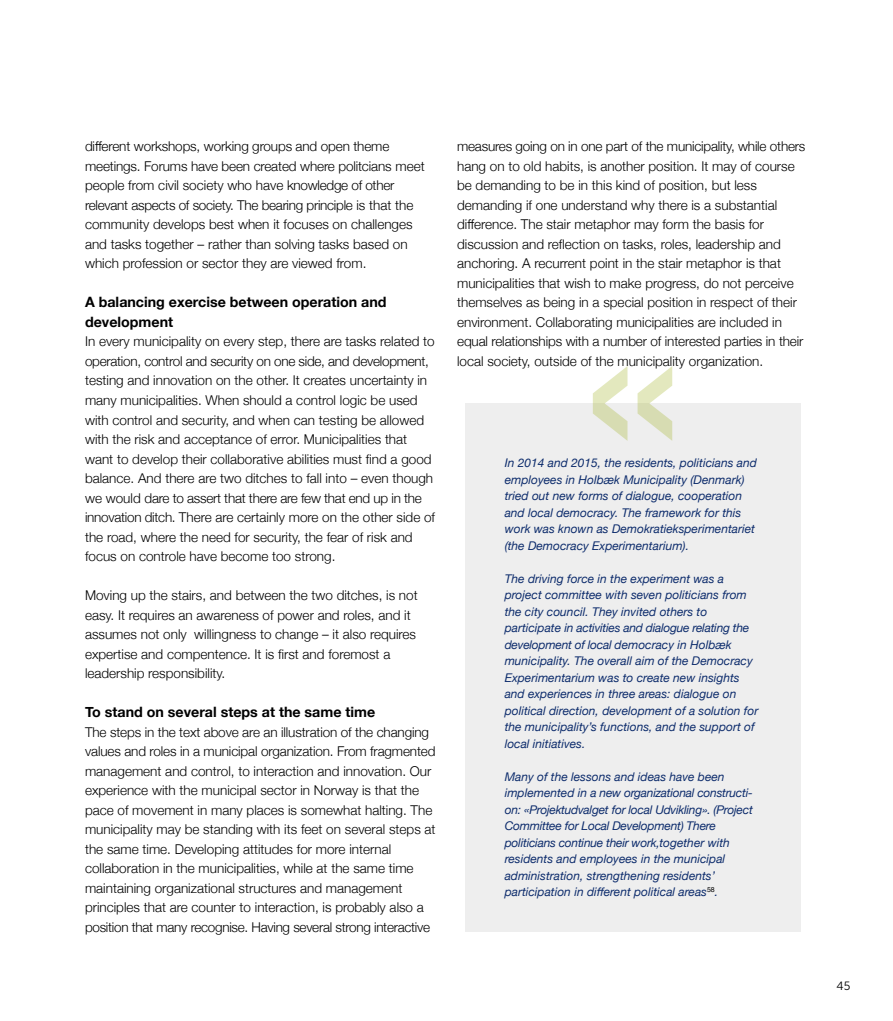
<style>
.page{position:relative;width:893px;height:1021px;background:#fff}
.page>*{position:absolute;margin:0;border:0;box-sizing:border-box;transform-origin:0 0}
.t1{font:700 14.25px/19.5px "Helvetica Neue";color:#000}
.t2{font:300 13.5px/19.5px "Helvetica Neue";color:#000}
.t3{font:italic 12px/16.5px "Helvetica Neue";color:#0d2c6c}
.t4{font:12px "Museo Sans 300";color:#000}
</style>
<div class="page">
<div style="left:465px;top:403px;width:335px;height:528px;background:#eee"></div>
<svg style="left:593px;top:366px;width:79px;height:75px"></svg>
<p class="t2" style="left:85px;top:136px;width:341px">different workshops, working groups and open theme meetings. Forums have been created where politcians meet people from civil society who have knowledge of other relevant aspects of society. The bearing principle is that the community develops best when it focuses on challenges and tasks together – rather than solving tasks based on which profession or sector they are viewed from.</p>
<p class="t1" style="left:85px;top:293px;width:303px">A balancing exercise between operation and development</p>
<p class="t2" style="left:85px;top:331px;width:352px">In every municipality on every step, there are tasks related to operation, control and security on one side, and development, testing and innovation on the other. It creates uncertainty in many municipalities. When should a control logic be used with control and security, and when can testing be allowed with the risk and acceptance of error. Municipalities that want to develop their collaborative abilities must find a good balance. And there are two ditches to fall into – even though we would dare to assert that there are few that end up in the innovation ditch. There are certainly more on the other side of the road, where the need for security, the fear of risk and focus on controle have become too strong.</p>
<p class="t2" style="left:85px;top:584px;width:334px">Moving up the stairs, and between the two ditches, is not easy. It requires an awareness of power and roles, and it assumes not only willingness to change – it also requires expertise and compentence. It is first and foremost a leadership responsibility.</p>
<p class="t1" style="left:85px;top:702px;width:292px">To stand on several steps at the same time</p>
<p class="t2" style="left:85px;top:721px;width:352px">The steps in the text above are an illustration of the changing values and roles in a municipal organization. From fragmented management and control, to interaction and innovation. Our experience with the municipal sector in Norway is that the pace of movement in many places is somewhat halting. The municipality may be standing with its feet on several steps at the same time. Developing attitudes for more internal collaboration in the municipalities, while at the same time maintaining organizational structures and management principles that are counter to interaction, is probably also a position that many recognise. Having several strong interactive</p>
<p class="t2" style="left:457px;top:136px;width:350px">measures going on in one part of the municipality, while others hang on to old habits, is another position. It may of course be demanding to be in this kind of position, but less demanding if one understand why there is a substantial difference. The stair metaphor may form the basis for discussion and reflection on tasks, roles, leadership and anchoring. A recurrent point in the stair metaphor is that municipalities that wish to make progress, do not perceive themselves as being in a special position in respect of their environment. Collaborating municipalities are included in equal relationships with a number of interested parties in their local society, outside of the municipality organization.</p>
<p class="t3" style="left:505px;top:455px;width:254px">In 2014 and 2015, the residents, politicians and employees in Holbæk Municipality (Denmark) tried out new forms of dialogue, cooperation and local democracy. The framework for this work was known as Demokratieksperimentariet (the Democracy Experimentarium).</p>
<p class="t3" style="left:505px;top:571px;width:255px">The driving force in the experiment was a project committee with seven politicians from the city council. They invited others to participate in activities and dialogue relating the development of local democracy in Holbæk municipality. The overall aim of the Democracy Experimentarium was to create new insights and experiences in three areas: dialogue on political direction, development of a solution for the municipality’s functions, and the support of local initiatives.</p>
<p class="t3" style="left:505px;top:769px;width:250px">Many of the lessons and ideas have been implemented in a new organizational constructi&shy;on: «Projektudvalget for local Udvikling». (Project Committee for Local Development) There politicians continue their work,together with residents and employees in the municipal administration, strengthening residents’ participation in different political areas<sup>58</sup>.</p>
<p class="t4" style="left:837px;top:979px;width:15px">45</p>
</div>
